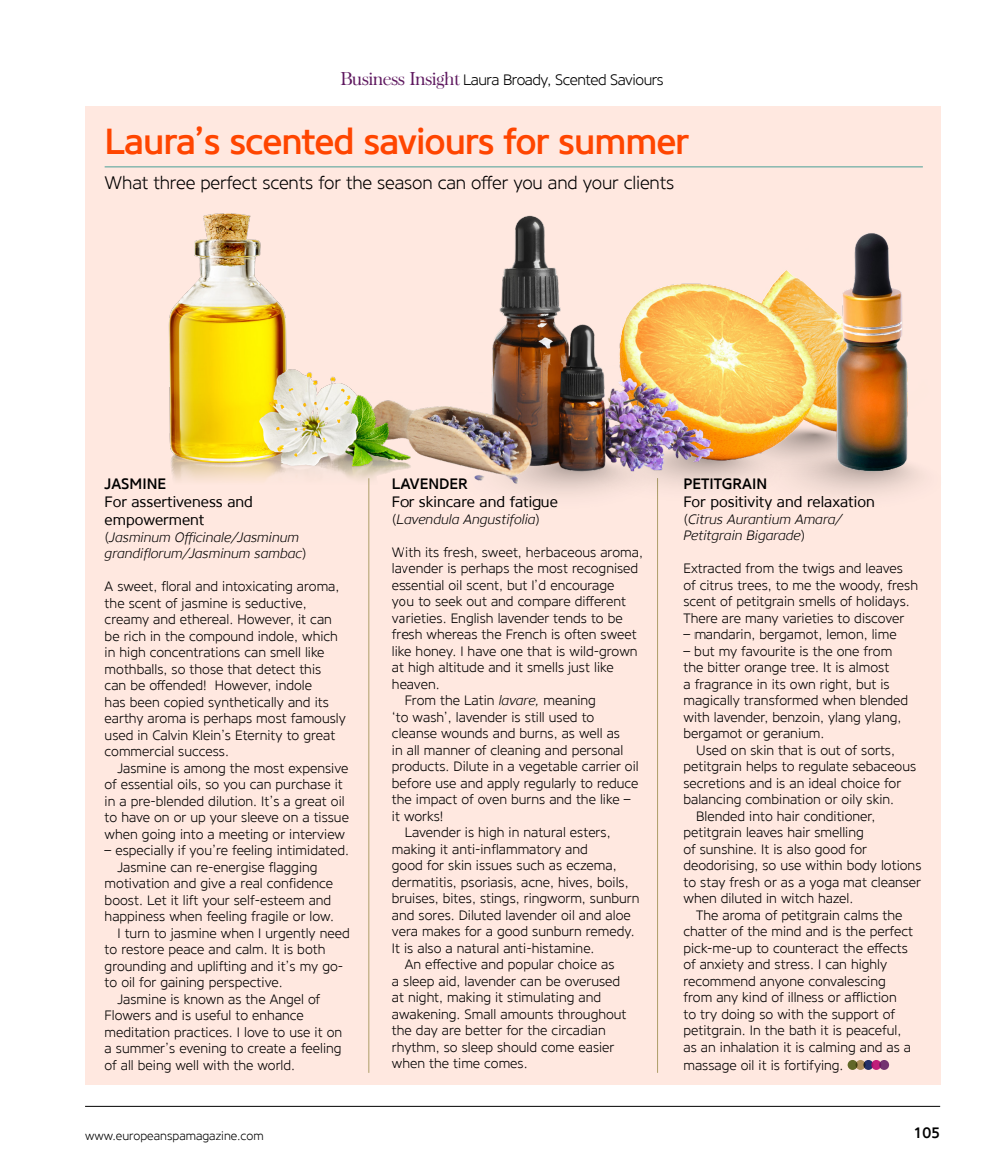
<style>
.page{position:relative;width:1004px;height:1170px;background:#fff}
.page>*{position:absolute;margin:0;border:0;box-sizing:border-box;transform-origin:0 0}
.t1{font:500 36px "Core Sans N55";letter-spacing:-.03em;color:#ff4500}
.t2{font:300 18px "Core Sans N35";letter-spacing:-.01em;color:#000}
.t3{font:15px/18px "Core Sans N45";color:#000}
.t4{font:300 15px "Core Sans N35";letter-spacing:-.03em;color:#000}
.t5{font:500 15px "Core Sans N55";color:#000}
.t6{font:300 13.5px/16.5px "Core Sans N35";color:#000}
.t7{font:italic 300 13.5px/16.5px "Core Sans N35";color:#000}
.t8{font:300 12px "Core Sans N35";color:#000}
.s1{font-family:"Baskerville Serial";font-size:18px;color:#5e185f}
.s2{font-style:normal}
.s3{font-style:italic}
</style>
<div class="page">
<hr style="left:85px;top:1105px;width:855px;height:1px;background:#000">
<div style="left:85px;top:106px;width:855px;height:978px;background:#ffe8e0"></div>
<hr style="left:105px;top:167px;width:817px;height:1px;background:#4aa096">
<svg style="left:855px;top:1059px;width:10px;height:10px"></svg>
<svg style="left:847px;top:1059px;width:10px;height:10px"></svg>
<svg style="left:863px;top:1059px;width:10px;height:10px"></svg>
<svg style="left:871px;top:1059px;width:10px;height:10px"></svg>
<svg style="left:879px;top:1059px;width:10px;height:10px"></svg>
<hr style="left:368px;top:478px;width:1px;height:594px;background:#ae9e6a">
<hr style="left:657px;top:478px;width:1px;height:594px;background:#ae9e6a">
<img style="left:723px;top:233px;width:209px;height:251px">
<img style="left:426px;top:215px;width:297px;height:270px">
<img style="left:168px;top:213px;width:258px;height:290px">
<p class="t4" style="left:340px;top:70px;width:325px"><span class="s1">Business Insight</span> Laura Broady, Scented Saviours</p>
<h1 class="t1" style="left:105px;top:118px;width:586px">Laura’s scented saviours for summer</h1>
<h2 class="t2" style="left:105px;top:171px;width:571px">What three perfect scents for the season can offer you and your clients</h2>
<p class="t5" style="left:105px;top:474px;width:63px">JASMINE</p>
<p class="t3" style="left:105px;top:493px;width:150px">For assertiveness and empowerment</p>
<p class="t7" style="left:105px;top:528px;width:204px"><span class="s2">(</span>Jasminum Officinale/Jasminum grandiflorum/Jasminum sambac<span class="s2">)</span></p>
<p class="t6" style="left:105px;top:578px;width:243px">A sweet, floral and intoxicating aroma, the scent of jasmine is seductive, creamy and ethereal. However, it can be rich in the compound indole, which in high concentrations can smell like mothballs, so those that detect this can be offended! However, indole<br>has been copied synthetically and its earthy aroma is perhaps most famously used in Calvin Klein’s Eternity to great commercial success.</p>
<p class="t6" style="left:105px;top:759px;width:246px;text-indent:13px">Jasmine is among the most expensive of essential oils, so you can purchase it in a pre-blended dilution. It’s a great oil to have on or up your sleeve on a tissue when going into a meeting or interview</p>
<p class="t6" style="left:105px;top:842px;width:246px">– especially if you’re feeling intimidated.</p>
<p class="t6" style="left:117px;top:858px;width:202px">Jasmine can re-energise flagging</p>
<p class="t6" style="left:105px;top:875px;width:230px">motivation and give a real confidence</p>
<p class="t6" style="left:105px;top:891px;width:228px">boost. Let it lift your self-esteem and</p>
<p class="t6" style="left:105px;top:908px;width:231px">happiness when feeling fragile or low.</p>
<p class="t6" style="left:117px;top:924px;width:234px">I turn to jasmine when I urgently need</p>
<p class="t6" style="left:105px;top:941px;width:222px">to restore peace and calm. It is both</p>
<p class="t6" style="left:105px;top:957px;width:240px">grounding and uplifting and it’s my go-</p>
<p class="t6" style="left:105px;top:974px;width:179px">to oil for gaining perspective.</p>
<p class="t6" style="left:117px;top:990px;width:204px">Jasmine is known as the Angel of</p>
<p class="t6" style="left:105px;top:1007px;width:201px">Flowers and is useful to enhance</p>
<p class="t6" style="left:105px;top:1023px;width:239px">meditation practices. I love to use it on</p>
<p class="t6" style="left:105px;top:1040px;width:238px">a summer’s evening to create a feeling</p>
<p class="t6" style="left:105px;top:1056px;width:192px">of all being well with the world.</p>
<p class="t5" style="left:392px;top:474px;width:77px">LAVENDER</p>
<p class="t3" style="left:392px;top:493px;width:167px">For skincare and fatigue</p>
<p class="t7" style="left:392px;top:510px;width:150px"><span class="s2">(</span>Lavendula Angustifolia<span class="s2">)</span></p>
<p class="t6" style="left:392px;top:543px;width:252px">With its fresh, sweet, herbaceous aroma,</p>
<p class="t6" style="left:392px;top:560px;width:248px">lavender is perhaps the most recognised</p>
<p class="t6" style="left:392px;top:576px;width:224px">essential oil scent, but I’d encourage</p>
<p class="t6" style="left:392px;top:593px;width:235px">you to seek out and compare different</p>
<p class="t6" style="left:392px;top:609px;width:232px">varieties. English lavender tends to be</p>
<p class="t6" style="left:392px;top:626px;width:246px">fresh whereas the French is often sweet</p>
<p class="t6" style="left:392px;top:642px;width:247px">like honey. I have one that is wild-grown</p>
<p class="t6" style="left:392px;top:659px;width:223px">at high altitude and it smells just like</p>
<p class="t6" style="left:392px;top:675px;width:49px">heaven.</p>
<p class="t6" style="left:405px;top:692px;width:193px">From the Latin <span class="s3">lavare,</span> meaning</p>
<p class="t6" style="left:392px;top:708px;width:204px">‘to wash’, lavender is still used to</p>
<p class="t6" style="left:392px;top:725px;width:229px">cleanse wounds and burns, as well as</p>
<p class="t6" style="left:392px;top:741px;width:233px">in all manner of cleaning and personal</p>
<p class="t6" style="left:392px;top:758px;width:248px">products. Dilute in a vegetable carrier oil</p>
<p class="t6" style="left:392px;top:774px;width:248px">before use and apply regularly to reduce</p>
<p class="t6" style="left:392px;top:791px;width:240px">the impact of oven burns and the like –</p>
<p class="t6" style="left:392px;top:807px;width:53px">it works!</p>
<p class="t6" style="left:405px;top:824px;width:207px">Lavender is high in natural esters,</p>
<p class="t6" style="left:392px;top:840px;width:197px">making it anti-inflammatory and</p>
<p class="t6" style="left:392px;top:857px;width:226px">good for skin issues such as eczema,</p>
<p class="t6" style="left:392px;top:873px;width:238px">dermatitis, psoriasis, acne, hives, boils,</p>
<p class="t6" style="left:392px;top:890px;width:249px">bruises, bites, stings, ringworm, sunburn</p>
<p class="t6" style="left:392px;top:906px;width:240px">and sores. Diluted lavender oil and aloe</p>
<p class="t6" style="left:392px;top:923px;width:244px">vera makes for a good sunburn remedy.</p>
<p class="t6" style="left:392px;top:939px;width:204px">It is also a natural anti-histamine.</p>
<p class="t6" style="left:405px;top:956px;width:211px">An effective and popular choice as</p>
<p class="t6" style="left:392px;top:972px;width:230px">a sleep aid, lavender can be overused</p>
<p class="t6" style="left:392px;top:989px;width:211px">at night, making it stimulating and</p>
<p class="t6" style="left:392px;top:1005px;width:236px">awakening. Small amounts throughout</p>
<p class="t6" style="left:392px;top:1022px;width:215px">the day are better for the circadian</p>
<p class="t6" style="left:392px;top:1038px;width:224px">rhythm, so sleep should come easier</p>
<p class="t6" style="left:392px;top:1055px;width:137px">when the time comes.</p>
<p class="t5" style="left:683px;top:474px;width:85px">PETITGRAIN</p>
<p class="t3" style="left:683px;top:493px;width:193px">For positivity and relaxation</p>
<p class="t7" style="left:683px;top:510px;width:160px"><span class="s2">(</span>Citrus Aurantium Amara/<br>Petitgrain Bigarade<span class="s2">)</span></p>
<p class="t6" style="left:683px;top:560px;width:236px">Extracted from the twigs and leaves of citrus trees, to me the woody, fresh scent of petitgrain smells of holidays.<br>There are many varieties to discover</p>
<p class="t6" style="left:683px;top:626px;width:215px">– mandarin, bergamot, lemon, lime</p>
<p class="t6" style="left:683px;top:642px;width:226px">– but my favourite is the one from the bitter orange tree. It is almost<br>a fragrance in its own right, but is magically transformed when blended with lavender, benzoin, ylang ylang, bergamot or geranium.</p>
<p class="t6" style="left:696px;top:741px;width:200px">Used on skin that is out of sorts,</p>
<p class="t6" style="left:683px;top:758px;width:234px">petitgrain helps to regulate sebaceous</p>
<p class="t6" style="left:683px;top:774px;width:219px">secretions and is an ideal choice for</p>
<p class="t6" style="left:683px;top:791px;width:212px">balancing combination or oily skin.</p>
<p class="t6" style="left:696px;top:807px;width:181px">Blended into hair conditioner,</p>
<p class="t6" style="left:683px;top:824px;width:182px">petitgrain leaves hair smelling</p>
<p class="t6" style="left:683px;top:840px;width:185px">of sunshine. It is also good for</p>
<p class="t6" style="left:683px;top:857px;width:239px">deodorising, so use within body lotions</p>
<p class="t6" style="left:683px;top:873px;width:239px">to stay fresh or as a yoga mat cleanser</p>
<p class="t6" style="left:683px;top:890px;width:171px">when diluted in witch hazel.</p>
<p class="t6" style="left:696px;top:906px;width:208px">The aroma of petitgrain calms the</p>
<p class="t6" style="left:683px;top:923px;width:231px">chatter of the mind and is the perfect</p>
<p class="t6" style="left:683px;top:939px;width:226px">pick-me-up to counteract the effects</p>
<p class="t6" style="left:683px;top:956px;width:205px">of anxiety and stress. I can highly</p>
<p class="t6" style="left:683px;top:972px;width:204px">recommend anyone convalescing</p>
<p class="t6" style="left:683px;top:989px;width:215px">from any kind of illness or affliction</p>
<p class="t6" style="left:683px;top:1005px;width:213px">to try doing so with the support of</p>
<p class="t6" style="left:683px;top:1022px;width:219px">petitgrain. In the bath it is peaceful,</p>
<p class="t6" style="left:683px;top:1038px;width:229px">as an inhalation it is calming and as a</p>
<p class="t6" style="left:683px;top:1056px;width:161px">massage oil it is fortifying.</p>
<p class="t8" style="left:85px;top:1127px;width:180px">www.europeanspamagazine.com</p>
<p class="t5" style="left:913px;top:1123px;width:28px">105</p>
</div>
